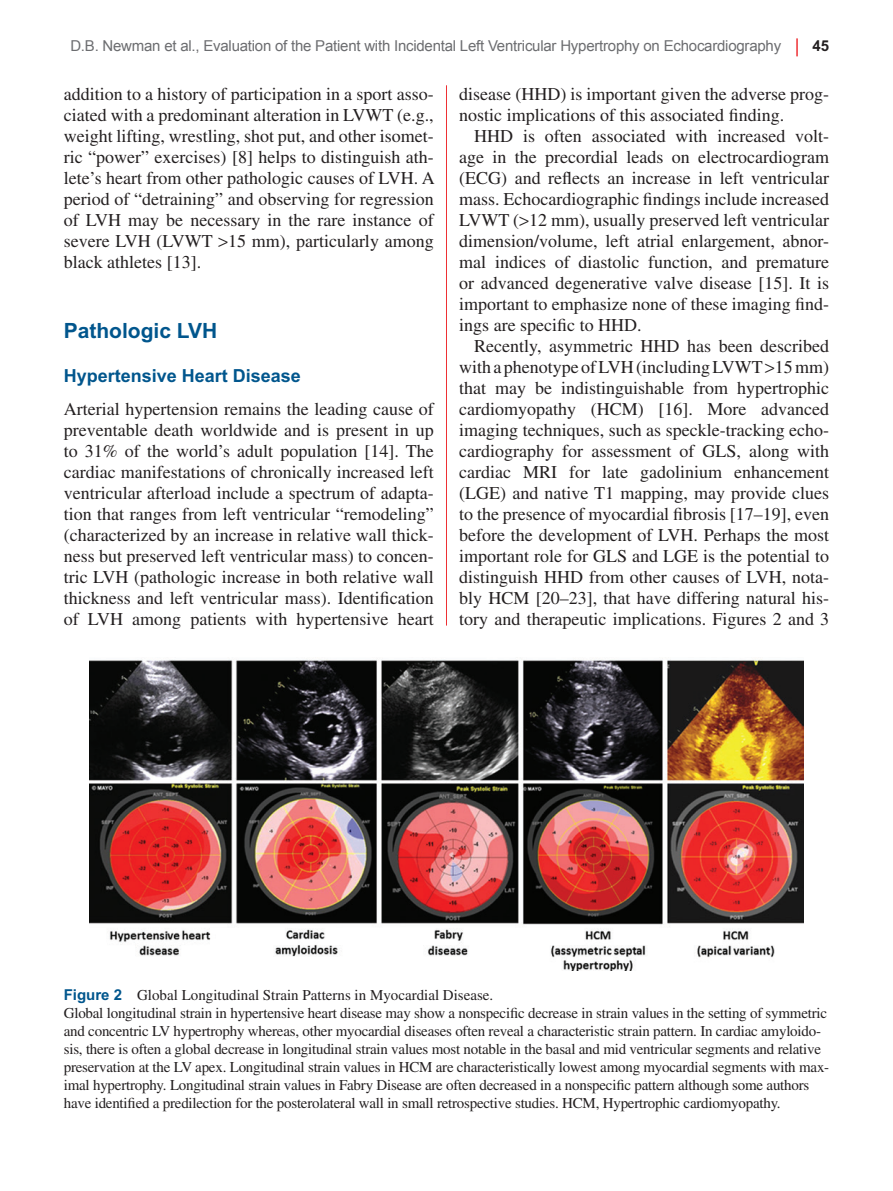
<style>
.page{position:relative;width:893px;height:1191px;background:#fff}
.page>*{position:absolute;margin:0;border:0;box-sizing:border-box;transform-origin:0 0}
.t1{font:700 21px "Arial";color:#01568d}
.t2{font:18px/21px "Times";color:#231f20;text-align:justify}
.t3{font:700 18px "Arial";color:#01568d}
.t4{font:15px/18px "Times";letter-spacing:-.015em;color:#231f20}
.t5{font:15px "Arial";letter-spacing:-.015em;color:#6c6d70}
.t6{font:700 15px "Arial";color:#231f20}
.s1{font-family:"Arial";font-weight:700;color:#01568d}
</style>
<div class="page">
<svg style="left:796px;top:38px;width:2px;height:18px"></svg>
<hr style="left:446px;top:85px;width:1px;height:540px;background:#ee3034">
<img style="left:89px;top:659px;width:715px;height:311px">
<p class="t5" style="left:70px;top:36px;width:712px">D.B. Newman et al., Evaluation of the Patient with Incidental Left Ventricular Hypertrophy on Echocardiography</p>
<p class="t6" style="left:812px;top:37px;width:18px">45</p>
<p class="t2" style="left:64px;top:83px;width:372px">addition to a history of participation in a sport asso&shy;ciated with a predominant alteration in LVWT (e.g., weight lifting, wrestling, shot put, and other isomet&shy;ric “power” exercises) [8] helps to distinguish ath&shy;lete’s heart from other pathologic causes of LVH. A period of “detraining” and observing for regression of LVH may be necessary in the rare instance of severe LVH (LVWT 15 mm), particularly among black athletes [13].</p>
<p class="t2" style="left:459px;top:83px;width:371px">disease (HHD) is important given the adverse prog&shy;nostic implications of this associated finding.</p>
<p class="t2" style="left:459px;top:125px;width:371px;text-indent:15px">HHD is often associated with increased volt&shy;age in the precordial leads on electrocardiogram (ECG) and reflects an increase in left ventricular mass. Echocardiographic findings include increased LVWT ( 12 mm), usually preserved left ventricular dimension/volume, left atrial enlargement, abnor&shy;mal indices of diastolic function, and premature or advanced degenerative valve disease [15]. It is important to emphasize none of these imaging find&shy;ings are specific to HHD.</p>
<p class="t2" style="left:459px;top:335px;width:371px;text-indent:15px">Recently, asymmetric HHD has been described with a phenotype of LVH (including LVWT 15mm) that may be indistinguishable from hypertrophic cardiomyopathy (HCM) [16]. More advanced imaging techniques, such as speckle-tracking echo&shy;cardiography for assessment of GLS, along with cardiac MRI for late gadolinium enhancement (LGE) and native T1 mapping, may provide clues to the presence of myocardial fibrosis [17–19], even before the development of LVH. Perhaps the most important role for GLS and LGE is the potential to distinguish HHD from other causes of LVH, nota&shy;bly HCM [20–23], that have differing natural his&shy;tory and therapeutic implications. Figures 2 and 3</p>
<p class="t1" style="left:64px;top:319px;width:155px">Pathologic LVH</p>
<p class="t3" style="left:64px;top:365px;width:239px">Hypertensive Heart Disease</p>
<p class="t2" style="left:64px;top:398px;width:371px">Arterial hypertension remains the leading cause of preventable death worldwide and is present in up to 31% of the world’s adult population [14]. The cardiac manifestations of chronically increased left ventricular afterload include a spectrum of adapta&shy;tion that ranges from left ventricular “remodeling” (characterized by an increase in relative wall thick&shy;ness but preserved left ventricular mass) to concen&shy;tric LVH (pathologic increase in both relative wall thickness and left ventricular mass). Identification of LVH among patients with hypertensive heart</p>
<p class="t4" style="left:64px;top:986px;width:767px"><span class="s1">Figure 2</span> Global Longitudinal Strain Patterns in Myocardial Disease.<br>Global longitudinal strain in hypertensive heart disease may show a nonspecific decrease in strain values in the setting of symmetric and concentric LV hypertrophy whereas, other myocardial diseases often reveal a characteristic strain pattern. In cardiac amyloido&shy;sis, there is often a global decrease in longitudinal strain values most notable in the basal and mid ventricular segments and relative preservation at the LV apex. Longitudinal strain values in HCM are characteristically lowest among myocardial segments with max&shy;imal hypertrophy. Longitudinal strain values in Fabry Disease are often decreased in a nonspecific pattern although some authors have identified a predilection for the posterolateral wall in small retrospective studies. HCM, Hypertrophic cardiomyopathy.</p>
</div>
